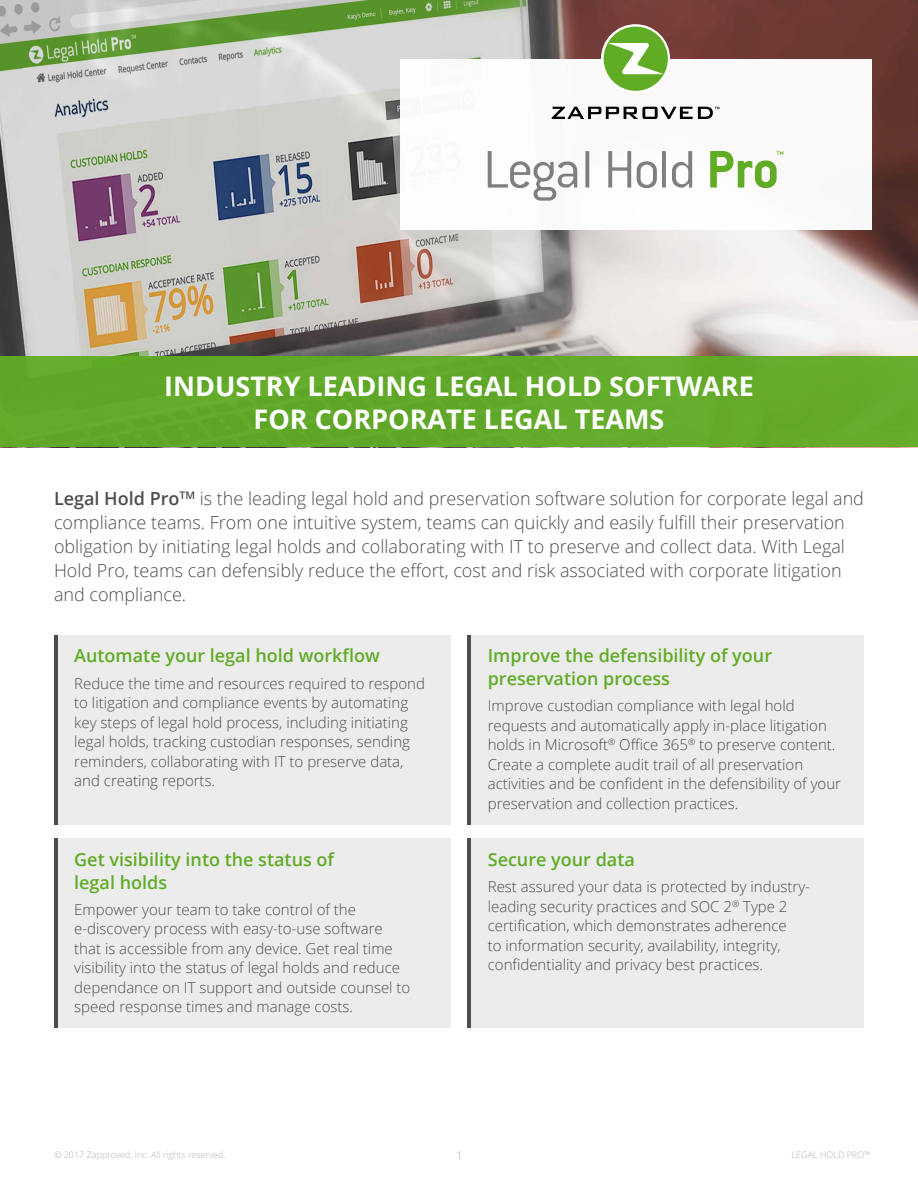
<style>
.page{position:relative;width:918px;height:1188px;background:#fff}
.page>*{position:absolute;margin:0;border:0;box-sizing:border-box;transform-origin:0 0}
.t1{font:700 27px/33px "Open Sans";color:#fff;text-align:center}
.t2{font:300 18px/24px "Open Sans";color:#4d4d4d}
.t3{font:600 18px/22.5px "Open Sans";color:#60ac25}
.t4{font:300 15px/19.5px "Open Sans";color:#4d4d4d}
.t5{font:300 12px "Open Sans";color:#b3b3b3}
.t6{font:300 9px "Open Sans";color:#b3b3b3}
.s1{font-weight:600}
</style>
<div class="page">
<img style="left:0;top:0;width:918px;height:356px">
<div style="left:0;top:356px;width:918px;height:91px;background:#60ac25"></div>
<div style="left:54px;top:635px;width:396px;height:189px;background:#ececec"></div>
<div style="left:54px;top:839px;width:396px;height:189px;background:#ececec"></div>
<div style="left:468px;top:635px;width:396px;height:189px;background:#ececec"></div>
<div style="left:468px;top:839px;width:396px;height:189px;background:#ececec"></div>
<hr style="left:468px;top:839px;width:3px;height:189px;background:#4d4d4d">
<hr style="left:468px;top:635px;width:3px;height:190px;background:#4d4d4d">
<hr style="left:54px;top:839px;width:4px;height:189px;background:#4d4d4d">
<hr style="left:54px;top:635px;width:4px;height:190px;background:#4d4d4d">
<div style="left:400px;top:60px;width:472px;height:170px;background:#fff"></div>
<svg style="left:552px;top:107px;width:167px;height:12px"></svg>
<svg style="left:601px;top:24px;width:69px;height:69px"></svg>
<svg style="left:604px;top:27px;width:64px;height:64px"></svg>
<svg style="left:488px;top:151px;width:89px;height:50px"></svg>
<svg style="left:585px;top:151px;width:4px;height:37px"></svg>
<svg style="left:608px;top:151px;width:23px;height:37px"></svg>
<svg style="left:637px;top:161px;width:20px;height:27px"></svg>
<hr style="left:662px;top:151px;width:4px;height:37px;background:#7f7f7f">
<svg style="left:672px;top:151px;width:20px;height:37px"></svg>
<svg style="left:710px;top:151px;width:73px;height:37px"></svg>
<h1 class="t1" style="left:164px;top:369px;width:591px">INDUSTRY LEADING LEGAL HOLD SOFTWARE<br>FOR CORPORATE LEGAL TEAMS</h1>
<p class="t2" style="left:54px;top:486px;width:812px"><span class="s1">Legal Hold Pro</span><sup>TM</sup> is the leading legal hold and preservation software solution for corporate legal and compliance teams. From one intuitive system, teams can quickly and easily fulfill their preservation obligation by initiating legal holds and collaborating with IT to preserve and collect data. With Legal Hold Pro, teams can defensibly reduce the effort, cost and risk associated with corporate litigation and compliance.</p>
<p class="t3" style="left:74px;top:644px;width:307px">Automate your legal hold workflow</p>
<p class="t4" style="left:74px;top:673px;width:352px">Reduce the time and resources required to respond to litigation and compliance events by automating key steps of legal hold process, including initiating legal holds, tracking custodian responses, sending reminders, collaborating with IT to preserve data, and creating reports.</p>
<p class="t3" style="left:74px;top:848px;width:261px">Get visibility into the status of legal holds</p>
<p class="t4" style="left:74px;top:899px;width:338px">Empower your team to take control of the e-discovery process with easy-to-use software that is accessible from any device. Get real time visibility into the status of legal holds and reduce dependance on IT support and outside counsel to speed response times and manage costs.</p>
<p class="t3" style="left:488px;top:644px;width:286px">Improve the defensibility of your preservation process</p>
<p class="t4" style="left:488px;top:695px;width:355px">Improve custodian compliance with legal hold requests and automatically apply in-place litigation holds in Microsoft<sup>®</sup> Office 365<sup>®</sup> to preserve content.<br>Create a complete audit trail of all preservation activities and be confident in the defensibility of your preservation and collection practices.</p>
<p class="t3" style="left:488px;top:848px;width:149px">Secure your data</p>
<p class="t4" style="left:488px;top:877px;width:324px">Rest assured your data is protected by industry&shy;leading security practices and SOC 2<sup>®</sup> Type 2 certification, which demonstrates adherence<br>to information security, availability, integrity, confidentiality and privacy best practices.</p>
<p class="t6" style="left:54px;top:1149px;width:173px">© 2017 Zapproved, Inc. All rights reserved.</p>
<p class="t5" style="left:456px;top:1148px;width:8px">1</p>
<p class="t6" style="left:792px;top:1149px;width:81px">LEGAL HOLD PRO™</p>
</div>
